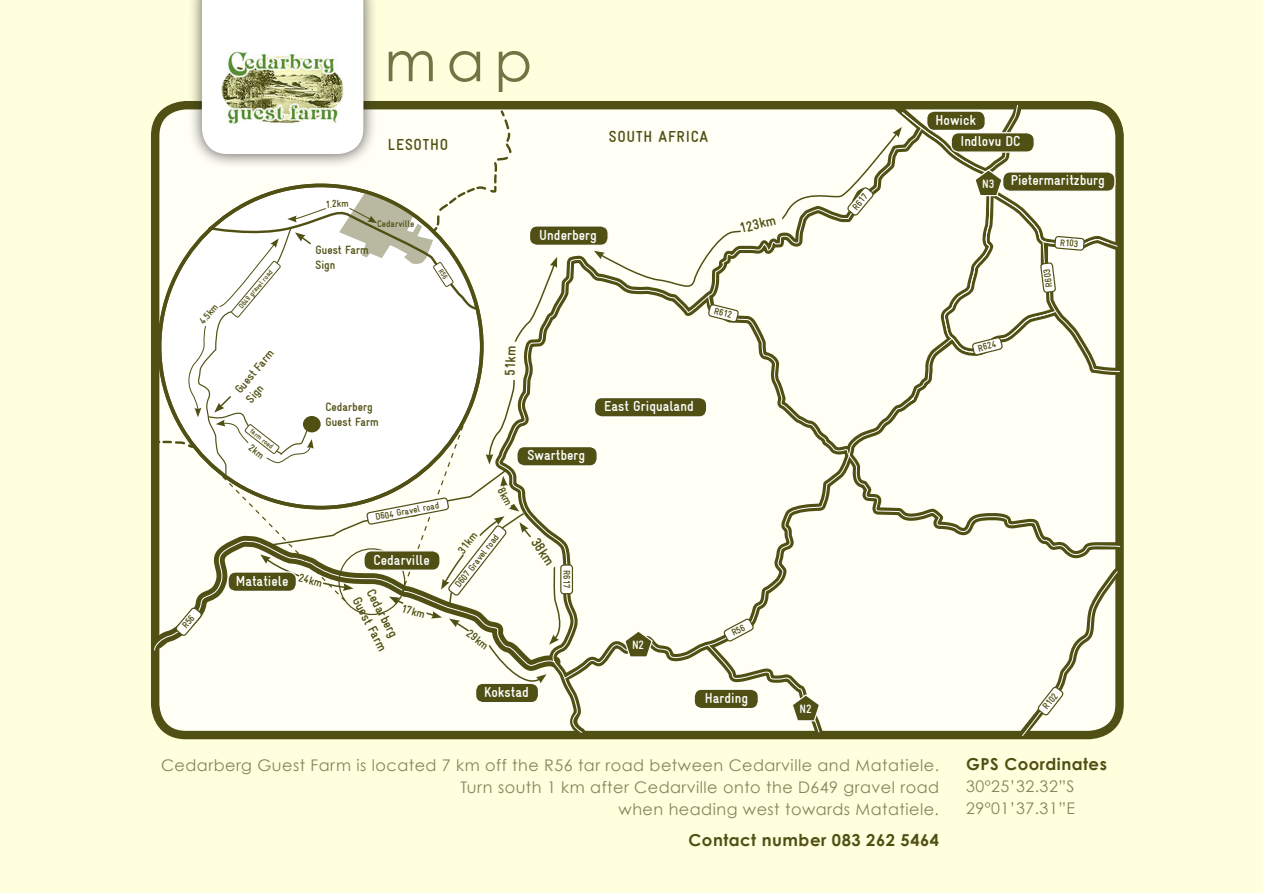
<style>
.page{position:relative;width:1263px;height:893px;background:#fff}
.page>*{position:absolute;margin:0;border:0;box-sizing:border-box;transform-origin:0 0}
.t1{font:55.5px "Century Gothic";color:#737343}
.t2{font:700 16.5px "Century Gothic";letter-spacing:.03em;color:#505014}
.t3{font:16.05px "Century Gothic";letter-spacing:.03em;color:#85855b}
.t4{font:700 16.05px "Gravur Condensed";letter-spacing:.05em;color:#505014}
.t5{font:700 14.4px "Gravur Condensed";color:#fff}
.t6{font:700 14.4px "Gravur Condensed";color:#505014}
.t7{font:700 13.35px "Gravur Condensed";color:#505014}
.t8{font:700 12px "Gravur Condensed";color:#505014}
.t9{font:700 12px "Gravur Condensed";color:#fff}
.t10{font:700 11.7px "Gravur Condensed";color:#505014}
.t11{font:700 10.2px "Gravur Condensed";color:#505014}
.t12{font:700 9.6px "Gravur Condensed";color:#505014}
.t13{font:700 7.2px "Gravur Condensed";color:#505014}
</style>
<div class="page">
<div style="left:1px;top:0;width:1262px;height:893px;background:#ffffde"></div>
<div style="left:155px;top:105px;width:964px;height:630px;background:#fffff6;border-radius:31px"></div>
<svg style="left:493px;top:730px;width:437px;height:10px;background:#6b6b33"></svg>
<svg style="left:151px;top:529px;width:9px;height:149px"></svg>
<svg style="left:495px;top:250px;width:428px;height:484px"></svg>
<svg style="left:708px;top:295px;width:413px;height:261px"></svg>
<svg style="left:564px;top:337px;width:389px;height:342px"></svg>
<svg style="left:154px;top:540px;width:21px;height:128px"></svg>
<svg style="left:153px;top:108px;width:360px;height:342px"></svg>
<div style="left:561px;top:565px;width:11px;height:29px;background:#fff;border-radius:3px"></div>
<div style="left:560px;top:564px;width:13px;height:30px;border:1px solid #505014;border-radius:3px"></div>
<svg style="left:1017px;top:565px;width:107px;height:175px"></svg>
<svg style="left:707px;top:303px;width:32px;height:20px"></svg>
<svg style="left:623px;top:629px;width:30px;height:29px"></svg>
<div style="left:594px;top:398px;width:113px;height:19px;background:#505014;border-radius:8px"></div>
<div style="left:594px;top:397px;width:113px;height:20px;border:1px solid #fff;border-radius:8px"></div>
<div style="left:529px;top:226px;width:79px;height:19px;background:#505014;border-radius:8px"></div>
<div style="left:529px;top:225px;width:80px;height:21px;border:1px solid #fff;border-radius:8px"></div>
<div style="left:517px;top:447px;width:80px;height:19px;background:#505014;border-radius:8px"></div>
<div style="left:516px;top:446px;width:82px;height:20px;border:1px solid #fff;border-radius:8px"></div>
<div style="left:694px;top:689px;width:64px;height:20px;background:#505014;border-radius:8px"></div>
<div style="left:694px;top:689px;width:65px;height:20px;border:1px solid #fff;border-radius:8px"></div>
<div style="left:476px;top:683px;width:62px;height:20px;background:#505014;border-radius:7px"></div>
<div style="left:475px;top:683px;width:64px;height:20px;border:1px solid #fff;border-radius:7px"></div>
<div style="left:188px;top:0;width:190px;height:168px;background:#231f20;opacity:.75"></div>
<div style="left:202px;top:0;width:161px;height:154px;background:#fff"></div>
<img style="left:219px;top:47px;width:127px;height:81px">
<svg style="left:599px;top:141px;width:291px;height:154px"></svg>
<svg style="left:890px;top:101px;width:234px;height:279px"></svg>
<svg style="left:594px;top:251px;width:11px;height:8px"></svg>
<svg style="left:738px;top:210px;width:46px;height:28px"></svg>
<svg style="left:702px;top:616px;width:124px;height:123px"></svg>
<svg style="left:175px;top:185px;width:389px;height:499px"></svg>
<p class="t1" style="left:384px;top:27px;width:149px">map</p>
<p class="t4" style="left:388px;top:136px;width:62px">LESOTHO</p>
<p class="t4" style="left:609px;top:127px;width:101px">SOUTH AFRICA</p>
<p class="t11" style="left:197px;top:319px;width:25px;rotate:-50deg">4.5km</p>
<p class="t13" style="left:237px;top:305px;width:50px;rotate:-50deg">D649 gravel road</p>
<p class="t8" style="left:232px;top:388px;width:55px;rotate:-50deg">Guest Farm</p>
<p class="t8" style="left:243px;top:397px;width:21px;rotate:-50deg">Sign</p>
<p class="t13" style="left:253px;top:427px;width:29px;rotate:38deg">farm road</p>
<p class="t11" style="left:325px;top:198px;width:24px;rotate:-2deg">1.2km</p>
<p class="t8" style="left:315px;top:243px;width:55px">Guest Farm</p>
<p class="t8" style="left:315px;top:258px;width:21px">Sign</p>
<p class="t12" style="left:377px;top:218px;width:39px">Cedarville</p>
<p class="t8" style="left:325px;top:400px;width:49px">Cedarberg</p>
<p class="t8" style="left:325px;top:415px;width:55px">Guest Farm</p>
<p class="t5" style="left:236px;top:573px;width:54px">Matatiele</p>
<p class="t10" style="left:301px;top:571px;width:26px;rotate:16deg">24km</p>
<p class="t12" style="left:374px;top:512px;width:66px;rotate:-11deg">D604 Gravel road</p>
<p class="t5" style="left:374px;top:552px;width:58px">Cedarville</p>
<p class="t7" style="left:377px;top:587px;width:54px;rotate:62deg">Cedarberg</p>
<p class="t7" style="left:363px;top:594px;width:60px;rotate:62deg">Guest Farm</p>
<p class="t10" style="left:404px;top:602px;width:26px;rotate:16deg">17km</p>
<p class="t5" style="left:539px;top:227px;width:59px">Underberg</p>
<p class="t6" style="left:738px;top:221px;width:38px;rotate:-14deg">123km</p>
<p class="t6" style="left:502px;top:375px;width:31px;rotate:-88deg">51km</p>
<p class="t5" style="left:527px;top:447px;width:59px">Swartberg</p>
<p class="t5" style="left:604px;top:398px;width:91px">East Griqualand</p>
<p class="t12" style="left:716px;top:306px;width:20px;rotate:14deg">R612</p>
<p class="t10" style="left:455px;top:548px;width:26px;rotate:-52deg">31km</p>
<p class="t12" style="left:453px;top:583px;width:66px;rotate:-52deg">D607 Gravel road</p>
<p class="t6" style="left:541px;top:535px;width:32px;rotate:57deg">38km</p>
<p class="t12" style="left:572px;top:570px;width:20px;rotate:90deg">R617</p>
<p class="t10" style="left:472px;top:627px;width:26px;rotate:38deg">29km</p>
<p class="t5" style="left:484px;top:684px;width:46px">Kokstad</p>
<p class="t9" style="left:632px;top:638px;width:14px">N2</p>
<p class="t5" style="left:705px;top:690px;width:45px">Harding</p>
<p class="t9" style="left:799px;top:702px;width:14px">N2</p>
<p class="t12" style="left:850px;top:205px;width:20px;rotate:-50deg">R617</p>
<p class="t5" style="left:935px;top:112px;width:42px">Howick</p>
<p class="t5" style="left:960px;top:133px;width:61px">Indlovu DC</p>
<p class="t9" style="left:982px;top:177px;width:14px">N3</p>
<p class="t5" style="left:1011px;top:173px;width:95px">Pietermaritzburg</p>
<p class="t12" style="left:977px;top:343px;width:20px;rotate:-14deg">R624</p>
<p class="t12" style="left:1061px;top:237px;width:20px;rotate:5deg">R103</p>
<p class="t12" style="left:1044px;top:288px;width:20px;rotate:-97deg">R603</p>
<p class="t12" style="left:1040px;top:705px;width:20px;rotate:-52deg">R102</p>
<p class="t3" style="left:161px;top:755px;width:779px">Cedarberg Guest Farm is located 7 km off the R56 tar road between Cedarville and Matatiele.</p>
<p class="t3" style="left:460px;top:777px;width:480px">Turn south 1 km after Cedarville onto the D649 gravel road</p>
<p class="t3" style="left:619px;top:799px;width:322px">when heading west towards Matatiele.</p>
<p class="t2" style="left:688px;top:829px;width:252px">Contact number 083 262 5464</p>
<p class="t2" style="left:966px;top:754px;width:142px">GPS Coordinates</p>
<p class="t3" style="left:966px;top:777px;width:110px">30º25’32.32”S</p>
<p class="t3" style="left:966px;top:799px;width:111px">29º01’37.31”E</p>
</div>
